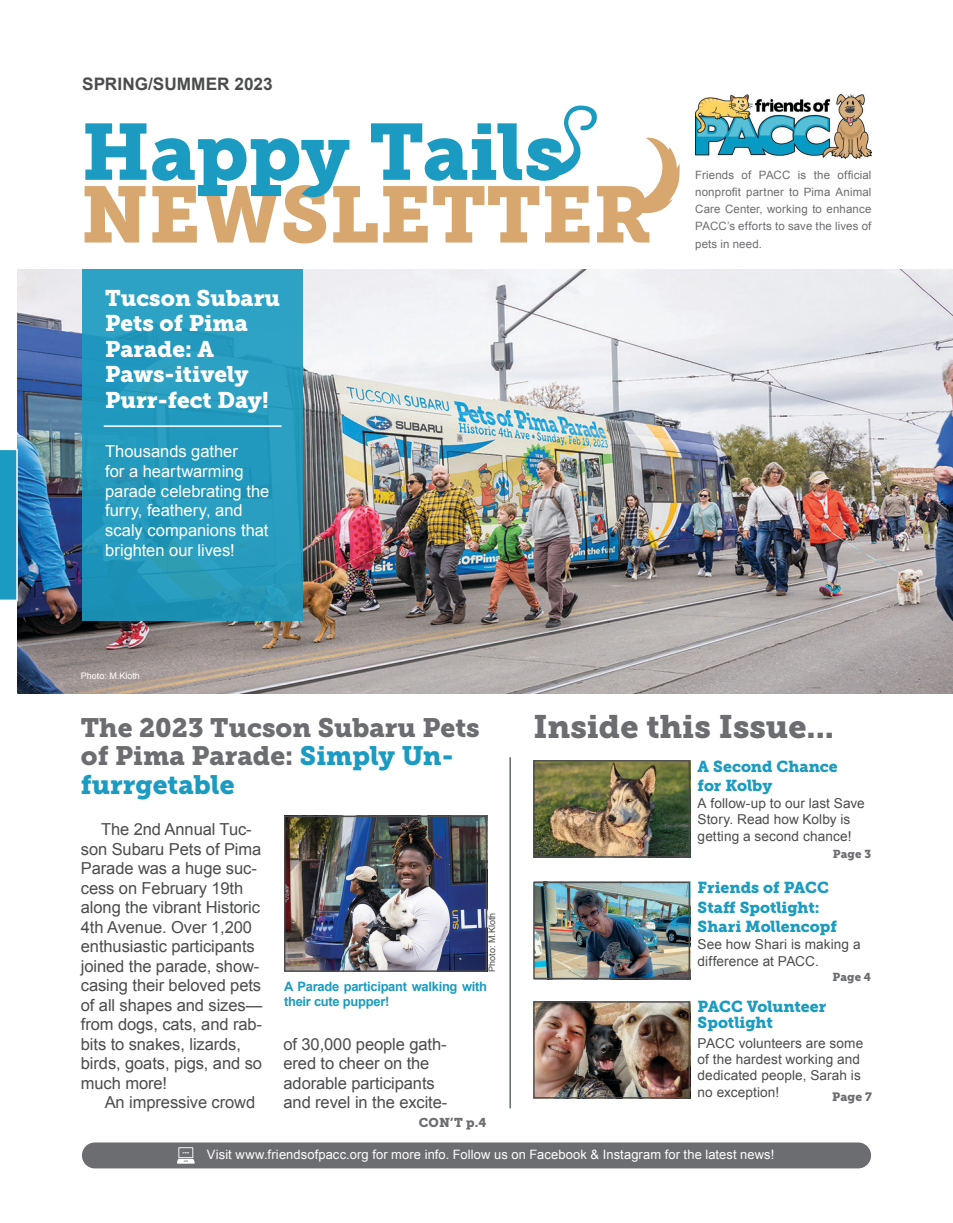
<style>
.page{position:relative;width:953px;height:1223px;background:#fff}
.page>*{position:absolute;margin:0;border:0;box-sizing:border-box;transform-origin:0 0}
._55_Header_gray_Bitt{font:78.9px "Museo Slab 900";color:#d7a76f}
._55_Header_gray_Bitt-2{font:78.9px "Museo Slab 900";color:#1b9bc1}
._21_Header_gray_Bitt{font:32.25px "Museo Slab 900";color:#6c6d70}
._21_Header_gray_Sour{font:26.4px/28.8px "Museo Slab 900";color:#6c6d70}
._14_Header_gray_Sour{font:22.5px/25.5px "Museo Slab 900";color:#fff}
._8_Content_gray_Sour{font:700 17.25px "Arial";color:#4b4c4d}
._8_Content_gray_Sour-2{font:16.5px/19.5px "Arial";letter-spacing:-.005em;color:#4b4c4d}
._8_Content_gray_Sour-3{font:16.5px/19.8px "Arial";color:#fff}
._9_Content_gray_Sour{font:15.75px/18.9px "Museo Slab 900";color:#1b9bc1}
._7_Content_gray_Sour{font:13.65px/16.4px "Arial";letter-spacing:.005em;color:#4b4c4d}
._9_Content_gray_Sour-2{font:12.9px "Arial";letter-spacing:.01em;color:#fff}
.t1{font:700 12.9px/15.5px "Arial";letter-spacing:-.02em;color:#1b9bc1}
._8_Content_gray_Sour-4{font:12.75px "Museo Slab 900";color:#6c6d70}
._8_Content_gray_Sour-5{font:12px "Museo Slab 900";color:#6c6d70}
._8_Content_gray_Sour-6{font:11.4px/17.2px "Arial";letter-spacing:.015em;color:#6c6d70;text-align:justify}
._8_Content_gray_Sour-7{font:11.4px "Museo Slab 900";letter-spacing:.005em;color:#6c6d70}
.t2{font:9px "Arial";color:#4b4c4d}
.t3{font:9px "Arial";color:#fff}
.s1{color:#1b9bc1}
</style>
<div class="page">
<img style="left:17px;top:269px;width:935px;height:424px">
<svg style="left:0;top:448px;width:18px;height:153px;background:#32a5c7"></svg>
<img style="left:535px;top:1002px;width:152px;height:94px">
<div style="left:533px;top:1000px;width:156px;height:98px;border:1px solid #4b4c4d"></div>
<img style="left:535px;top:762px;width:152px;height:93px">
<div style="left:533px;top:760px;width:156px;height:97px;border:1px solid #4b4c4d"></div>
<img style="left:535px;top:883px;width:152px;height:94px">
<div style="left:533px;top:881px;width:156px;height:98px;border:1px solid #4b4c4d"></div>
<img style="left:695px;top:94px;width:176px;height:64px">
<hr style="left:509px;top:757px;width:1px;height:351px;background:#5b6369">
<div style="left:82px;top:1142px;width:788px;height:26px;background:#6c6d70;border-radius:13px"></div>
<svg style="left:177px;top:1147px;width:17px;height:16px"></svg>
<svg style="left:559px;top:105px;width:38px;height:70px"></svg>
<svg style="left:301px;top:140px;width:48px;height:57px"></svg>
<div style="left:198px;top:186px;width:28px;height:10px;background:#1b9bc1"></div>
<div style="left:251px;top:186px;width:30px;height:10px;background:#1b9bc1"></div>
<svg style="left:634px;top:137px;width:45px;height:77px"></svg>
<img style="left:286px;top:817px;width:199px;height:152px">
<div style="left:284px;top:815px;width:203px;height:156px;border:1px solid #4b4c4d"></div>
<div style="left:82px;top:269px;width:221px;height:351px;background:linear-gradient(to right,#2398bd,#2a9ec0)"></div>
<hr style="left:104px;top:425px;width:177px;height:2px;background:#fff">
<p class="_8_Content_gray_Sour" style="left:82px;top:72px;width:192px">SPRING/SUMMER 2023</p>
<p class="_55_Header_gray_Bitt-2" style="left:81px;top:106px;width:484px">Happ Tails</p>
<p class="_55_Header_gray_Bitt" style="left:81px;top:169px;width:572px">NEWSLETTER</p>
<p class="_14_Header_gray_Sour" style="left:105px;top:285px;width:176px">Tucson Subaru<br>Pets of Pima<br>Parade: A<br>Paws-itively<br>Purr-fect Day!</p>
<p class="_8_Content_gray_Sour-3" style="left:105px;top:441px;width:166px">Thousands gather<br>for a heartwarming parade celebrating the furry, feathery, and scaly companions that brighten our lives!</p>
<p class="t3" style="left:81px;top:669px;width:61px">Photo: M.Kloth</p>
<p class="_8_Content_gray_Sour-6" style="left:694px;top:166px;width:178px">Friends of PACC is the official nonprofit partner to Pima Animal Care Center, working to enhance PACC’s efforts to save the lives of pets in need.</p>
<p class="_21_Header_gray_Sour" style="left:81px;top:713px;width:400px">The 2023 Tucson Subaru Pets of Pima Parade: <span class="s1">Simply Un&shy;furrgetable</span></p>
<p class="_8_Content_gray_Sour-2" style="left:81px;top:819px;width:183px;text-indent:20px">The 2nd Annual Tuc&shy;son Subaru Pets of Pima<br>Parade was a huge suc&shy;cess on February 19th along the vibrant Historic<br>4th Avenue. Over 1,200 enthusiastic participants joined the parade, show&shy;casing their beloved pets of all shapes and sizes— from dogs, cats, and rab&shy;bits to snakes, lizards, birds, goats, pigs, and so much more!</p>
<p class="_8_Content_gray_Sour-2" style="left:105px;top:1092px;width:152px">An impressive crowd</p>
<p class="t2" style="left:485px;top:971px;width:61px;rotate:-90deg">Photo: M.Kloth</p>
<p class="t1" style="left:284px;top:978px;width:204px">A Parade participant walking with their cute pupper!</p>
<p class="_8_Content_gray_Sour-2" style="left:283px;top:1034px;width:165px">of 30,000 people gath&shy;ered to cheer on the adorable participants and revel in the excite-</p>
<p class="_8_Content_gray_Sour-4" style="left:418px;top:1114px;width:69px">CON’T p.4</p>
<p class="_21_Header_gray_Bitt" style="left:533px;top:707px;width:302px">Inside this Issue...</p>
<p class="_9_Content_gray_Sour" style="left:697px;top:757px;width:141px">A Second Chance for Kolby</p>
<p class="_7_Content_gray_Sour" style="left:697px;top:794px;width:169px">A follow-up to our last Save<br>Story. Read how Kolby is getting a second chance!</p>
<p class="_8_Content_gray_Sour-7" style="left:832px;top:847px;width:40px">Page 3</p>
<p class="_9_Content_gray_Sour" style="left:697px;top:878px;width:133px">Friends of PACC</p>
<p class="_9_Content_gray_Sour" style="left:697px;top:897px;width:123px">Staff Spotlight:</p>
<p class="_9_Content_gray_Sour" style="left:697px;top:916px;width:141px">Shari Mollencopf</p>
<p class="_7_Content_gray_Sour" style="left:697px;top:936px;width:164px">See how Shari is making a difference at PACC.</p>
<p class="_8_Content_gray_Sour-7" style="left:832px;top:970px;width:40px">Page 4</p>
<p class="_9_Content_gray_Sour" style="left:697px;top:996px;width:130px">PACC Volunteer</p>
<p class="_9_Content_gray_Sour" style="left:697px;top:1013px;width:77px">Spotlight</p>
<p class="_7_Content_gray_Sour" style="left:697px;top:1034px;width:167px">PACC volunteers are some of the hardest working and dedicated people, Sarah is no exception!</p>
<p class="_8_Content_gray_Sour-5" style="left:831px;top:1089px;width:41px">Page 7</p>
<p class="_9_Content_gray_Sour-2" style="left:207px;top:1145px;width:568px">Visit www.friendsofpacc.org for more info. Follow us on Facebook &amp; Instagram for the latest news!</p>
</div>
